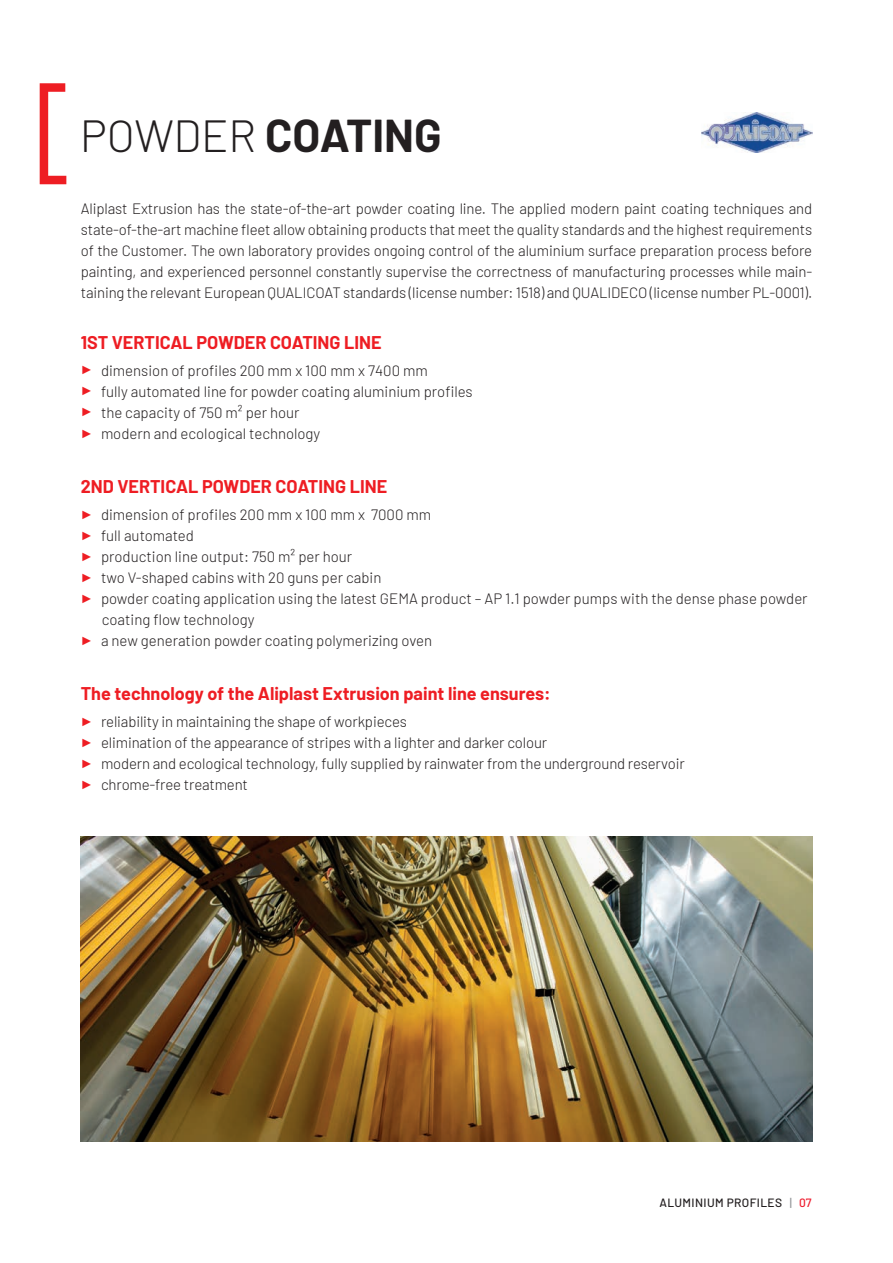
<style>
.page{position:relative;width:893px;height:1263px;background:#fff}
.page>*{position:absolute;margin:0;border:0;box-sizing:border-box;transform-origin:0 0}
.t1{font:700 45px "Barlow";color:#231f20}
.t2{font:700 18px "Barlow";color:#ee1d23}
.t3{font:300 15px/21px "Barlow";letter-spacing:-.01em;color:#231f20}
.t4{font:500 12px "Barlow";letter-spacing:.03em;color:#231f20}
.s1{font-weight:300}
.s2{font-family:"Arial";font-weight:400;font-size:12px;color:#ee1d23}
.s3{color:#939598}
.s4{color:#ee1b2d}
</style>
<div class="page">
<img style="left:702px;top:113px;width:111px;height:39px">
<svg style="left:40px;top:83px;width:26px;height:101px"></svg>
<img style="left:81px;top:837px;width:731px;height:304px">
<h1 class="t1" style="left:80px;top:103px;width:363px"><span class="s1">POWDER</span> COATING</h1>
<p class="t3" style="left:81px;top:197px;width:733px;text-align:justify">Aliplast Extrusion has the state-of-the-art powder coating line. The applied modern paint coating techniques and state-of-the-art machine fleet allow obtaining products that meet the quality standards and the highest requirements of the Customer. The own laboratory provides ongoing control of the aluminium surface preparation process before painting, and experienced personnel constantly supervise the correctness of manufacturing processes while main&shy;taining the relevant European QUALICOAT standards (license number: 1518) and QUALIDECO (license number PL-0001).</p>
<p class="t2" style="left:81px;top:329px;width:302px">1ST VERTICAL POWDER COATING LINE</p>
<p class="t3" style="left:81px;top:358px;width:393px"><span class="s2">►</span> dimension of profiles 200 mm x 100 mm x 7400 mm<br><span class="s2">►</span> fully automated line for powder coating aluminium profiles <span class="s2">►</span> the capacity of 750 m² per hour<br><span class="s2">►</span> modern and ecological technology</p>
<p class="t2" style="left:81px;top:473px;width:308px">2ND VERTICAL POWDER COATING LINE</p>
<p class="t3" style="left:81px;top:503px;width:352px"><span class="s2">►</span> dimension of profiles 200 mm x 100 mm x 7000 mm</p>
<p class="t3" style="left:81px;top:524px;width:115px"><span class="s2">►</span> full automated</p>
<p class="t3" style="left:81px;top:545px;width:273px"><span class="s2">►</span> production line output: 750 m² per hour</p>
<p class="t3" style="left:81px;top:566px;width:302px"><span class="s2">►</span> two V-shaped cabins with 20 guns per cabin</p>
<p class="t3" style="left:81px;top:587px;width:728px"><span class="s2">►</span> powder coating application using the latest GEMA product – AP 1.1 powder pumps with the dense phase powder</p>
<p class="t3" style="left:102px;top:608px;width:154px">coating flow technology</p>
<p class="t3" style="left:81px;top:629px;width:353px"><span class="s2">►</span> a new generation powder coating polymerizing oven</p>
<p class="t2" style="left:81px;top:680px;width:471px">The technology of the Aliplast Extrusion paint line ensures:</p>
<p class="t3" style="left:81px;top:710px;width:606px"><span class="s2">►</span> reliability in maintaining the shape of workpieces<br><span class="s2">►</span> elimination of the appearance of stripes with a lighter and darker colour<br><span class="s2">►</span> modern and ecological technology, fully supplied by rainwater from the underground reservoir <span class="s2">►</span> chrome-free treatment</p>
<p class="t4" style="left:659px;top:1194px;width:154px">ALUMINIUM PROFILES <span class="s3">|</span> <span class="s4">07</span></p>
</div>
